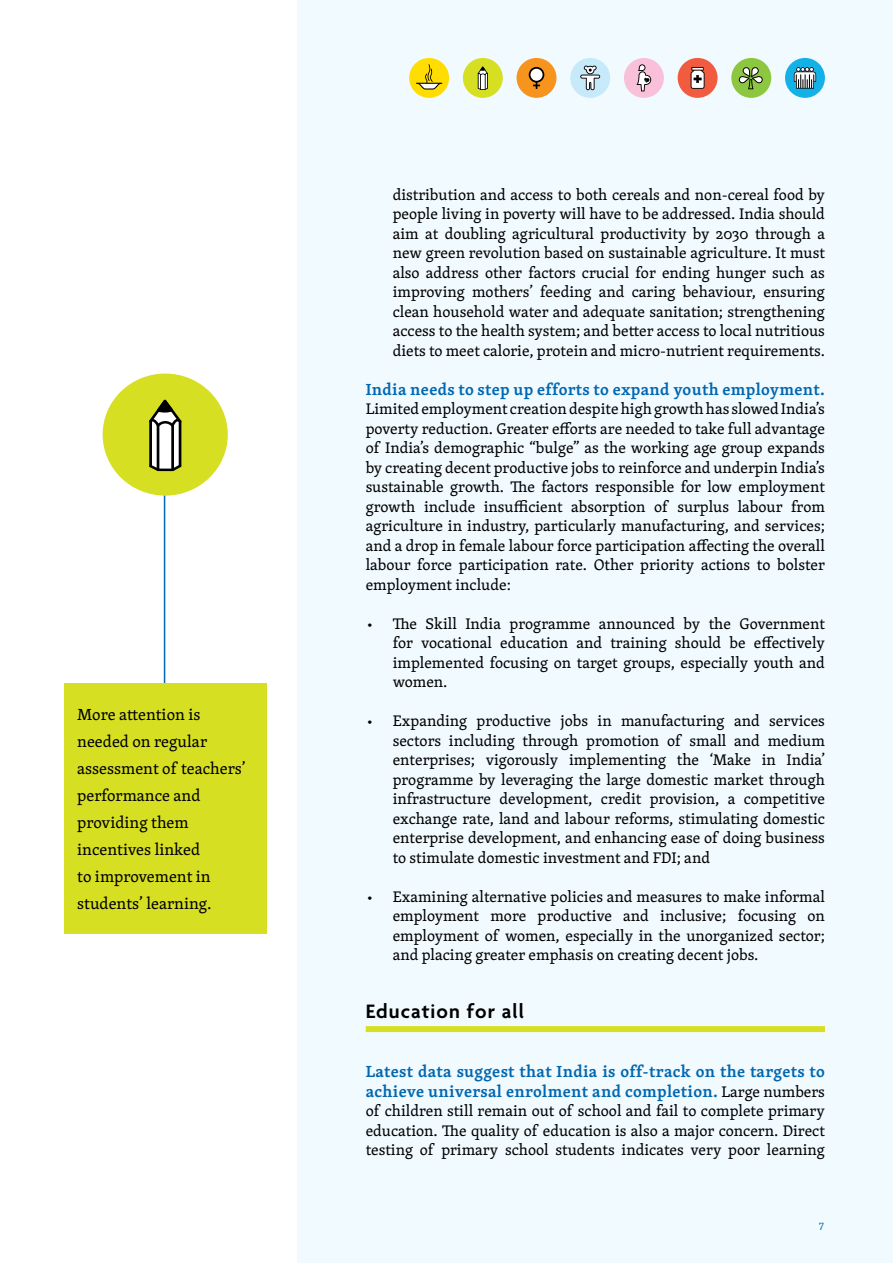
<style>
.page{position:relative;width:893px;height:1263px;background:#fff}
.page>*{position:absolute;margin:0;border:0;box-sizing:border-box;transform-origin:0 0}
.t1{font:600 21px "Agenda";letter-spacing:.05em;color:#000}
.t2{font:600 16.5px/19.5px "Skolar Latin Pro";letter-spacing:.02em;color:#0067b1}
.t3{font:16.5px/27px "Skolar Latin Pro";color:#000}
.t4{font:15.75px/19.5px "Skolar Latin Pro";color:#000;text-align:justify}
.t5{font:10.5px "Skolar Latin Pro";color:#0067b1}
.s1{font-weight:400;font-size:15.75px;color:#000}
</style>
<div class="page">
<div style="left:298px;top:0;width:595px;height:1263px;background:#f1fafe"></div>
<div style="left:624px;top:58px;width:40px;height:40px;background:#f8c1d9;border-radius:50%"></div>
<svg style="left:637px;top:64px;width:14px;height:27px"></svg>
<div style="left:678px;top:58px;width:40px;height:40px;background:#f15b40;border-radius:50%"></div>
<svg style="left:691px;top:67px;width:14px;height:22px"></svg>
<div style="left:731px;top:58px;width:40px;height:40px;background:#8dc63f;border-radius:50%"></div>
<svg style="left:739px;top:67px;width:24px;height:22px"></svg>
<div style="left:785px;top:58px;width:40px;height:40px;background:#14b1e7;border-radius:50%"></div>
<svg style="left:794px;top:67px;width:22px;height:22px"></svg>
<div style="left:409px;top:58px;width:40px;height:40px;background:#fd0;border-radius:50%"></div>
<svg style="left:416px;top:64px;width:26px;height:26px"></svg>
<div style="left:463px;top:58px;width:40px;height:40px;background:#d7df23;border-radius:50%"></div>
<svg style="left:478px;top:66px;width:10px;height:24px"></svg>
<div style="left:517px;top:58px;width:39px;height:40px;background:#f7941e;border-radius:50%"></div>
<svg style="left:529px;top:67px;width:15px;height:22px"></svg>
<div style="left:570px;top:58px;width:40px;height:40px;background:#c7eafb;border-radius:50%"></div>
<svg style="left:580px;top:66px;width:20px;height:24px"></svg>
<div style="left:366px;top:1026px;width:459px;height:6px;background:#d7df23"></div>
<div style="left:103px;top:373px;width:125px;height:123px;background:#d7df23;border-radius:50%"></div>
<svg style="left:149px;top:400px;width:33px;height:71px"></svg>
<hr style="left:171px;top:424px;width:3px;height:46px;background:#000">
<hr style="left:157px;top:424px;width:2px;height:47px;background:#000">
<hr style="left:164px;top:496px;width:1px;height:187px;background:#0067b1">
<div style="left:64px;top:683px;width:203px;height:251px;background:#d7df23"></div>
<p class="t3" style="left:77px;top:701px;width:170px">More attention is needed on regular assessment of teachers’ performance and providing them incentives linked<br>to improvement in students’ learning.</p>
<p class="t4" style="left:393px;top:184px;width:434px">distribution and access to both cereals and non-cereal food by people living in poverty will have to be addressed. India should aim at doubling agricultural productivity by 2030 through a new green revolution based on sustainable agriculture. It must also address other factors crucial for ending hunger such as improving mothers’ feeding and caring behaviour, ensuring clean household water and adequate sanitation; strengthening access to the health system; and better access to local nutritious diets to meet calorie, protein and micro-nutrient requirements.</p>
<p class="t2" style="left:366px;top:379px;width:461px">India needs to step up efforts to expand youth employment.</p>
<p class="t4" style="left:366px;top:399px;width:461px">Limited employment creation despite high growth has slowed India’s poverty reduction. Greater efforts are needed to take full advantage of India’s demographic “bulge” as the working age group expands by creating decent productive jobs to reinforce and underpin India’s sustainable growth. The factors responsible for low employment growth include insufficient absorption of surplus labour from agriculture in industry, particularly manufacturing, and services; and a drop in female labour force participation affecting the overall labour force participation rate. Other priority actions to bolster employment include:</p>
<p class="t4" style="left:393px;top:613px;width:434px;text-indent:-27px">• The Skill India programme announced by the Government for vocational education and training should be effectively implemented focusing on target groups, especially youth and women.</p>
<p class="t4" style="left:393px;top:710px;width:434px;text-indent:-27px">• Expanding productive jobs in manufacturing and services sectors including through promotion of small and medium enterprises; vigorously implementing the ‘Make in India’ programme by leveraging the large domestic market through infrastructure development, credit provision, a competitive exchange rate, land and labour reforms, stimulating domestic enterprise development, and enhancing ease of doing business to stimulate domestic investment and FDI; and</p>
<p class="t4" style="left:393px;top:886px;width:434px;text-indent:-27px">• Examining alternative policies and measures to make informal employment more productive and inclusive; focusing on employment of women, especially in the unorganized sector; and placing greater emphasis on creating decent jobs.</p>
<p class="t1" style="left:366px;top:998px;width:160px">Education for all</p>
<p class="t2" style="left:366px;top:1061px;width:461px">Latest data suggest that India is off-track on the targets to achieve universal enrolment and completion. <span class="s1">Large numbers</span></p>
<p class="t4" style="left:366px;top:1101px;width:461px">of children still remain out of school and fail to complete primary education. The quality of education is also a major concern. Direct testing of primary school students indicates very poor learning</p>
<p class="t5" style="left:819px;top:1217px;width:6px">7</p>
</div>
